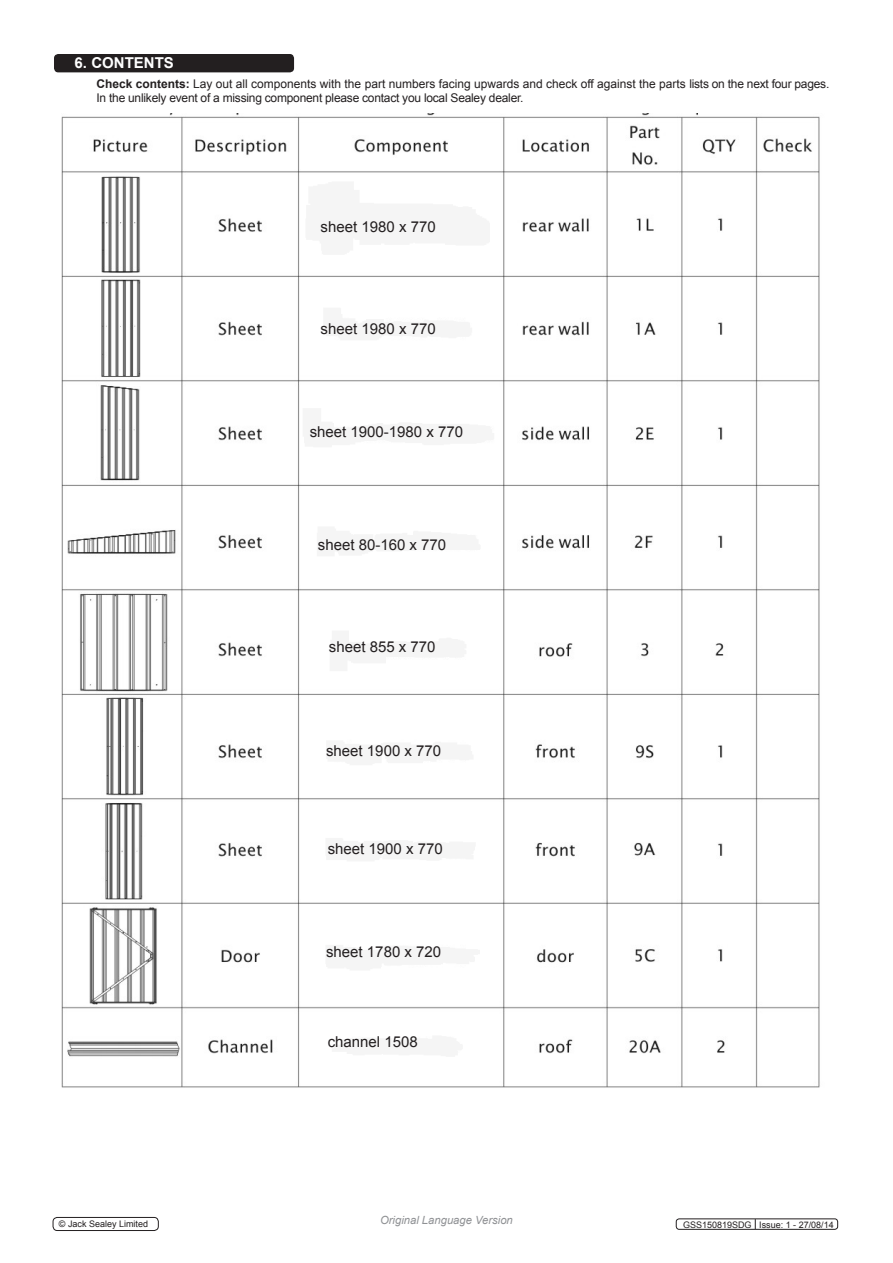
<style>
.page{position:relative;width:893px;height:1263px;background:#fff}
.page>*{position:absolute;margin:0;border:0;box-sizing:border-box;transform-origin:0 0}
.t1{font:15px "Arial";color:#231f20}
.CHAPTER_HEADER_10poi{font:700 15px "Arial";color:#fff}
.t2{font:12px/14.4px "Arial";letter-spacing:-.02em;color:#231f20}
.t3{font:italic 11.25px "Arial";color:#8f9194}
.t4{font:9px "Arial";color:#231f20}
.s1{font-weight:700}
</style>
<div class="page">
<img style="left:61px;top:114px;width:759px;height:974px">
<div style="left:54px;top:54px;width:240px;height:18px;background:#231f20;border-radius:4px"></div>
<div style="left:676px;top:1218px;width:162px;height:12px;border:1px solid #231f20;border-radius:3px"></div>
<div style="left:53px;top:1217px;width:106px;height:14px;border:1px solid #231f20;border-radius:4px"></div>
<p class="CHAPTER_HEADER_10poi" style="left:74px;top:53px;width:101px">6. CONTENTS</p>
<p class="t2" style="left:97px;top:76px;width:734px"><span class="s1">Check contents:</span> Lay out all components with the part numbers facing upwards and check off against the parts lists on the next four pages.<br>In the unlikely event of a missing component please contact you local Sealey dealer.</p>
<p class="t1" style="left:321px;top:217px;width:117px">sheet 1980 x 770</p>
<p class="t1" style="left:321px;top:318px;width:117px">sheet 1980 x 770</p>
<p class="t1" style="left:310px;top:421px;width:155px">sheet 1900-1980 x 770</p>
<p class="t1" style="left:318px;top:534px;width:130px">sheet 80-160 x 770</p>
<p class="t1" style="left:329px;top:637px;width:108px">sheet 855 x 770</p>
<p class="t1" style="left:326px;top:740px;width:117px">sheet 1900 x 770</p>
<p class="t1" style="left:328px;top:839px;width:117px">sheet 1900 x 770</p>
<p class="t1" style="left:326px;top:942px;width:117px">sheet 1780 x 720</p>
<p class="t1" style="left:328px;top:1032px;width:92px">channel 1508</p>
<p class="t4" style="left:59px;top:1218px;width:91px">© Jack Sealey Limited</p>
<p class="t3" style="left:380px;top:1213px;width:134px">Original Language Version</p>
<p class="t4" style="left:683px;top:1218px;width:152px">GSS150819SDG Issue: 1 - 27/08/14</p>
</div>
